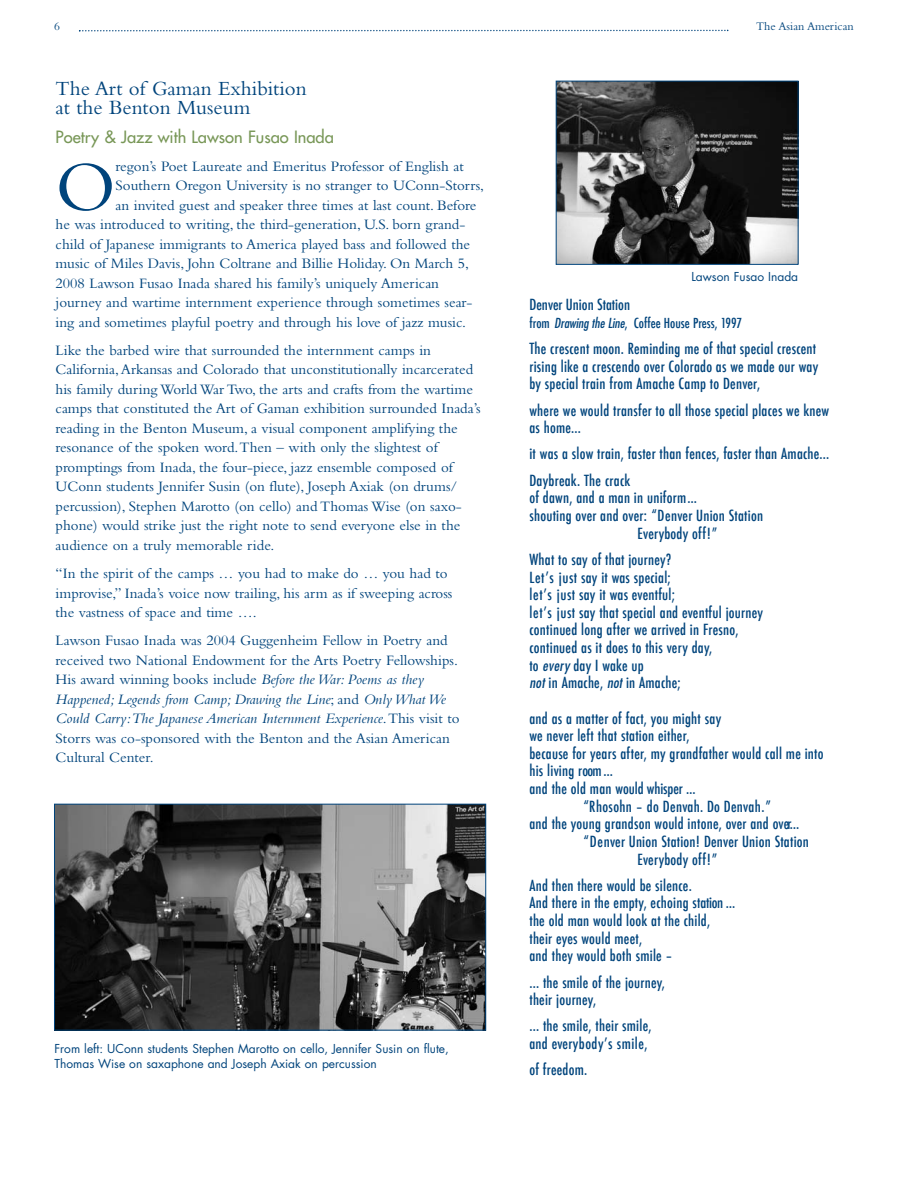
<style>
.page{position:relative;width:918px;height:1188px;background:#fff}
.page>*{position:absolute;margin:0;border:0;box-sizing:border-box;transform-origin:0 0}
.t1{font:72.9px "Bembo";color:#00447c}
.t2{font:21px/19.5px "Bembo";color:#00447c}
.t3{font:16.5px "Futura";color:#789757}
.t4{font:15px/19.5px "Bembo";color:#00447c}
.t5{font:500 condensed 15px/17.7px "Futura";letter-spacing:.015em;color:#00447c}
.t6{font:500 condensed 13.5px "Futura";color:#00447c}
.t7{font:12px/15px "Futura";color:#00447c}
.t8{font:12px "Bembo";color:#00447c}
.s1{font-style:italic}
.s2{font-weight:400;font-style:italic}
</style>
<div class="page">
<svg style="left:79px;top:30px;width:649px;height:1px"></svg>
<img style="left:558px;top:83px;width:239px;height:180px">
<div style="left:556px;top:81px;width:243px;height:184px;border:1px solid #00447c"></div>
<img style="left:56px;top:806px;width:428px;height:223px">
<div style="left:54px;top:804px;width:432px;height:227px;border:1px solid #00447c"></div>
<p class="t8" style="left:54px;top:22px;width:7px">6</p>
<p class="t8" style="left:756px;top:22px;width:99px">The Asian American</p>
<h2 class="t2" style="left:56px;top:81px;width:253px">The Art of Gaman Exhibition at the Benton Museum</h2>
<p class="t3" style="left:56px;top:128px;width:280px">Poetry &amp; Jazz with Lawson Fusao Inada</p>
<h1 class="t1" style="left:56px;top:161px;width:62px">O</h1>
<p class="t4" style="left:116px;top:158px;width:350px">regon’s Poet Laureate and Emeritus Professor of English at</p>
<p class="t4" style="left:116px;top:177px;width:370px">Southern Oregon University is no stranger to UConn-Storrs,</p>
<p class="t4" style="left:116px;top:197px;width:362px">an invited guest and speaker three times at last count. Before</p>
<p class="t4" style="left:56px;top:216px;width:411px">he was introduced to writing, the third-generation, U.S. born grand-</p>
<p class="t4" style="left:56px;top:236px;width:416px">child of Japanese immigrants to America played bass and followed the</p>
<p class="t4" style="left:56px;top:255px;width:415px">music of Miles Davis, John Coltrane and Billie Holiday. On March 5,</p>
<p class="t4" style="left:56px;top:275px;width:385px">2008 Lawson Fusao Inada shared his family’s uniquely American</p>
<p class="t4" style="left:56px;top:294px;width:418px">journey and wartime internment experience through sometimes sear-</p>
<p class="t4" style="left:56px;top:314px;width:412px">ing and sometimes playful poetry and through his love of jazz music.</p>
<p class="t4" style="left:56px;top:342px;width:427px">Like the barbed wire that surrounded the internment camps in California,Arkansas and Colorado that unconstitutionally incarcerated his family during World War Two, the arts and crafts from the wartime camps that constituted the Art of Gaman exhibition surrounded Inada’s reading in the Benton Museum, a visual component amplifying the resonance of the spoken word.Then – with only the slightest of promptings from Inada, the four-piece, jazz ensemble composed of UConn students Jennifer Susin (on flute), Joseph Axiak (on drums/ percussion), Stephen Marotto (on cello) and Thomas Wise (on saxo&shy;phone) would strike just the right note to send everyone else in the audience on a truly memorable ride.</p>
<p class="t4" style="left:56px;top:565px;width:398px">“In the spirit of the camps … you had to make do … you had to improvise,” Inada’s voice now trailing, his arm as if sweeping across the vastness of space and time ….</p>
<p class="t4" style="left:56px;top:632px;width:406px">Lawson Fusao Inada was 2004 Guggenheim Fellow in Poetry and received two National Endowment for the Arts Poetry Fellowships.<br>His award winning books include <span class="s1">Before the War: Poems as they Happened; Legends from Camp; Drawing the Line</span>; and <span class="s1">Only What We Could Carry:The Japanese American Internment Experience</span>.This visit to Storrs was co-sponsored with the Benton and the Asian American Cultural Center.</p>
<p class="t7" style="left:55px;top:1042px;width:396px">From left: UConn students Stephen Marotto on cello, Jennifer Susin on flute,<br>Thomas Wise on saxaphone and Joseph Axiak on percussion</p>
<p class="t7" style="left:691px;top:270px;width:108px">Lawson Fusao Inada</p>
<p class="t5" style="left:529px;top:296px;width:102px">Denver Union Station</p>
<p class="t6" style="left:529px;top:315px;width:214px">from <span class="s2">Drawing the Line</span>, Coffee House Press, 1997</p>
<p class="t5" style="left:529px;top:339px;width:290px">The crescent moon. Reminding me of that special crescent rising like a crescendo over Colorado as we made our way by special train from Amache Camp to Denver,</p>
<p class="t5" style="left:529px;top:401px;width:301px">where we would transfer to all those special places we knew as home...</p>
<p class="t5" style="left:529px;top:441px;width:301px;line-height:26.2px">it was a slow train, faster than fences, faster than Amache...<br>Daybreak. The crack</p>
<p class="t5" style="left:529px;top:489px;width:169px">of dawn, and a man in uniform …</p>
<p class="t5" style="left:529px;top:506px;width:235px">shouting over and over: “Denver Union Station</p>
<p class="t5" style="left:637px;top:524px;width:81px">Everybody off!”</p>
<p class="t5" style="left:529px;top:550px;width:235px">What to say of that journey?<br>Let’s just say it was special;<br>let’s just say it was eventful;<br>let’s just say that special and eventful journey continued long after we arrived in Fresno, continued as it does to this very day,<br>to <span class="s2">every</span> day I wake up<br><span class="s2">not</span>in Amache, <span class="s2">not</span>in Amache;</p>
<p class="t5" style="left:529px;top:709px;width:193px">and as a matter of fact, you might say</p>
<p class="t5" style="left:529px;top:727px;width:162px">we never left that station either,</p>
<p class="t5" style="left:529px;top:744px;width:296px">because for years after, my grandfather would call me into</p>
<p class="t5" style="left:529px;top:762px;width:85px">his living room …</p>
<p class="t5" style="left:529px;top:779px;width:168px">and the old man would whisper …</p>
<p class="t5" style="left:583px;top:797px;width:189px">“Rhosohn – do Denvah. Do Denvah.”</p>
<p class="t5" style="left:529px;top:815px;width:271px">and the young grandson would intone, over and over…</p>
<p class="t5" style="left:583px;top:832px;width:227px">“Denver Union Station! Denver Union Station</p>
<p class="t5" style="left:637px;top:850px;width:81px">Everybody off!”</p>
<p class="t5" style="left:529px;top:876px;width:208px">And then there would be silence.<br>And there in the empty, echoing station … the old man would look at the child, their eyes would meet,<br>and they would both smile –</p>
<p class="t5" style="left:529px;top:973px;width:137px">... the smile of the journey, their journey,</p>
<p class="t5" style="left:529px;top:1017px;width:124px">... the smile, their smile, and everybody’s smile,</p>
<p class="t5" style="left:529px;top:1061px;width:59px">of freedom.</p>
</div>
